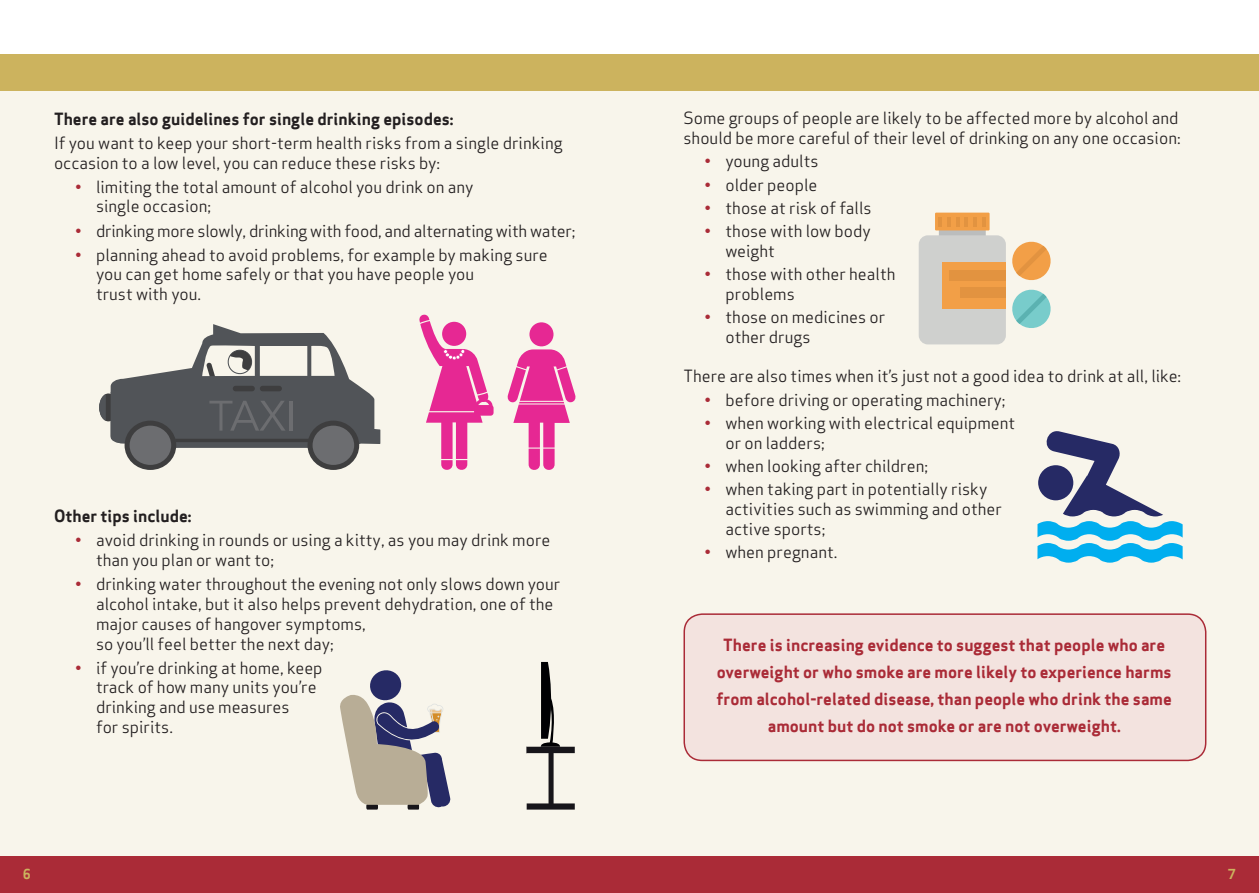
<style>
.page{position:relative;width:1259px;height:893px;background:#fff}
.page>*{position:absolute;margin:0;border:0;box-sizing:border-box;transform-origin:0 0}
.t1{font:16.5px/19.8px "Apex Sans Book T";color:#231f20}
.t2{font:16.5px/27px "Apex Sans Bold T";color:#aa2b37;text-align:center}
.t3{font:16.5px "Apex Sans Bold T";color:#231f20}
.t4{font:13.5px "Apex Sans Bold T";color:#ccb35e}
.s1{color:#aa2b37}
</style>
<div class="page">
<div style="left:0;top:77px;width:1259px;height:788px;background:#f8f5eb"></div>
<div style="left:0;top:54px;width:1259px;height:37px;background:#ccb35e"></div>
<div style="left:0;top:856px;width:1259px;height:37px;background:#aa2b37"></div>
<div style="left:684px;top:614px;width:521px;height:146px;background:#f3e3df;border-radius:18px"></div>
<div style="left:683px;top:613px;width:523px;height:148px;border:2px solid #aa2b37;border-radius:18px"></div>
<svg style="left:340px;top:670px;width:111px;height:140px"></svg>
<svg style="left:526px;top:662px;width:49px;height:148px"></svg>
<svg style="left:939px;top:222px;width:46px;height:18px"></svg>
<div style="left:918px;top:235px;width:88px;height:109px;background:#cfd0ce;border-radius:9px"></div>
<div style="left:935px;top:213px;width:54px;height:17px;background:#f29f47"></div>
<svg style="left:982px;top:217px;width:3px;height:10px"></svg>
<hr style="left:973px;top:217px;width:4px;height:10px;background:#e29340">
<hr style="left:964px;top:217px;width:4px;height:10px;background:#e29340">
<svg style="left:956px;top:217px;width:3px;height:10px"></svg>
<hr style="left:947px;top:217px;width:4px;height:10px;background:#e29340">
<hr style="left:938px;top:217px;width:4px;height:10px;background:#e29340">
<div style="left:942px;top:262px;width:64px;height:46px;background:#f29f47"></div>
<div style="left:960px;top:287px;width:46px;height:10px;background:#e29340"></div>
<div style="left:949px;top:270px;width:57px;height:10px;background:#e29340"></div>
<svg style="left:1012px;top:289px;width:39px;height:39px"></svg>
<svg style="left:1012px;top:241px;width:39px;height:40px"></svg>
<svg style="left:1037px;top:431px;width:145px;height:132px"></svg>
<div style="left:474px;top:405px;width:19px;height:11px;background:#e62893;border-radius:3px"></div>
<svg style="left:419px;top:314px;width:73px;height:156px"></svg>
<div style="left:529px;top:322px;width:24px;height:24px;background:#e62893;border-radius:50%"></div>
<svg style="left:507px;top:349px;width:69px;height:121px"></svg>
<svg style="left:99px;top:324px;width:281px;height:146px"></svg>
<hr style="left:290px;top:401px;width:3px;height:30px;background:#6c6d70">
<p class="t3" style="left:54px;top:108px;width:401px">There are also guidelines for single drinking episodes:</p>
<p class="t1" style="left:54px;top:133px;width:510px">If you want to keep your short-term health risks from a single drinking occasion to a low level, you can reduce these risks by:</p>
<p class="t1" style="left:96px;top:177px;width:379px;text-indent:-21px"><span class="s1">•</span> limiting the total amount of alcohol you drink on any single occasion;</p>
<p class="t1" style="left:75px;top:220px;width:502px"><span class="s1">•</span> drinking more slowly, drinking with food, and alternating with water;</p>
<p class="t1" style="left:96px;top:244px;width:453px;text-indent:-21px"><span class="s1">•</span> planning ahead to avoid problems, for example by making sure you can get home safely or that you have people you<br>trust with you.</p>
<p class="t3" style="left:54px;top:505px;width:139px">Other tips include:</p>
<p class="t1" style="left:96px;top:530px;width:456px;text-indent:-21px"><span class="s1">•</span> avoid drinking in rounds or using a kitty, as you may drink more than you plan or want to;</p>
<p class="t1" style="left:96px;top:574px;width:466px;text-indent:-21px"><span class="s1">•</span> drinking water throughout the evening not only slows down your alcohol intake, but it also helps prevent dehydration, one of the major causes of hangover symptoms,<br>so you’ll feel better the next day;</p>
<p class="t1" style="left:96px;top:657px;width:228px;text-indent:-21px"><span class="s1">•</span> if you’re drinking at home, keep track of how many units you’re drinking and use measures<br>for spirits.</p>
<p class="t1" style="left:683px;top:108px;width:499px">Some groups of people are likely to be affected more by alcohol and should be more careful of their level of drinking on any one occasion:</p>
<p class="t1" style="left:704px;top:151px;width:116px"><span class="s1">•</span> young adults</p>
<p class="t1" style="left:704px;top:174px;width:114px"><span class="s1">•</span> older people</p>
<p class="t1" style="left:704px;top:198px;width:169px"><span class="s1">•</span> those at risk of falls</p>
<p class="t1" style="left:725px;top:221px;width:147px;text-indent:-21px"><span class="s1">•</span> those with low body weight</p>
<p class="t1" style="left:725px;top:264px;width:171px;text-indent:-21px"><span class="s1">•</span> those with other health problems</p>
<p class="t1" style="left:725px;top:307px;width:161px;text-indent:-21px"><span class="s1">•</span> those on medicines or other drugs</p>
<p class="t1" style="left:683px;top:366px;width:499px">There are also times when it’s just not a good idea to drink at all, like:</p>
<p class="t1" style="left:704px;top:390px;width:302px"><span class="s1">•</span> before driving or operating machinery;</p>
<p class="t1" style="left:725px;top:413px;width:291px;text-indent:-21px"><span class="s1">•</span> when working with electrical equipment or on ladders;</p>
<p class="t1" style="left:704px;top:456px;width:225px"><span class="s1">•</span> when looking after children;</p>
<p class="t1" style="left:725px;top:479px;width:278px;text-indent:-21px"><span class="s1">•</span> when taking part in potentially risky activities such as swimming and other active sports;</p>
<p class="t1" style="left:704px;top:542px;width:134px"><span class="s1">•</span> when pregnant.</p>
<p class="t2" style="left:716px;top:631px;width:457px">There is increasing evidence to suggest that people who are overweight or who smoke are more likely to experience harms from alcohol-related disease, than people who drink the same amount but do not smoke or are not overweight.</p>
<p class="t4" style="left:23px;top:866px;width:10px">6</p>
<p class="t4" style="left:1228px;top:866px;width:10px">7</p>
</div>
